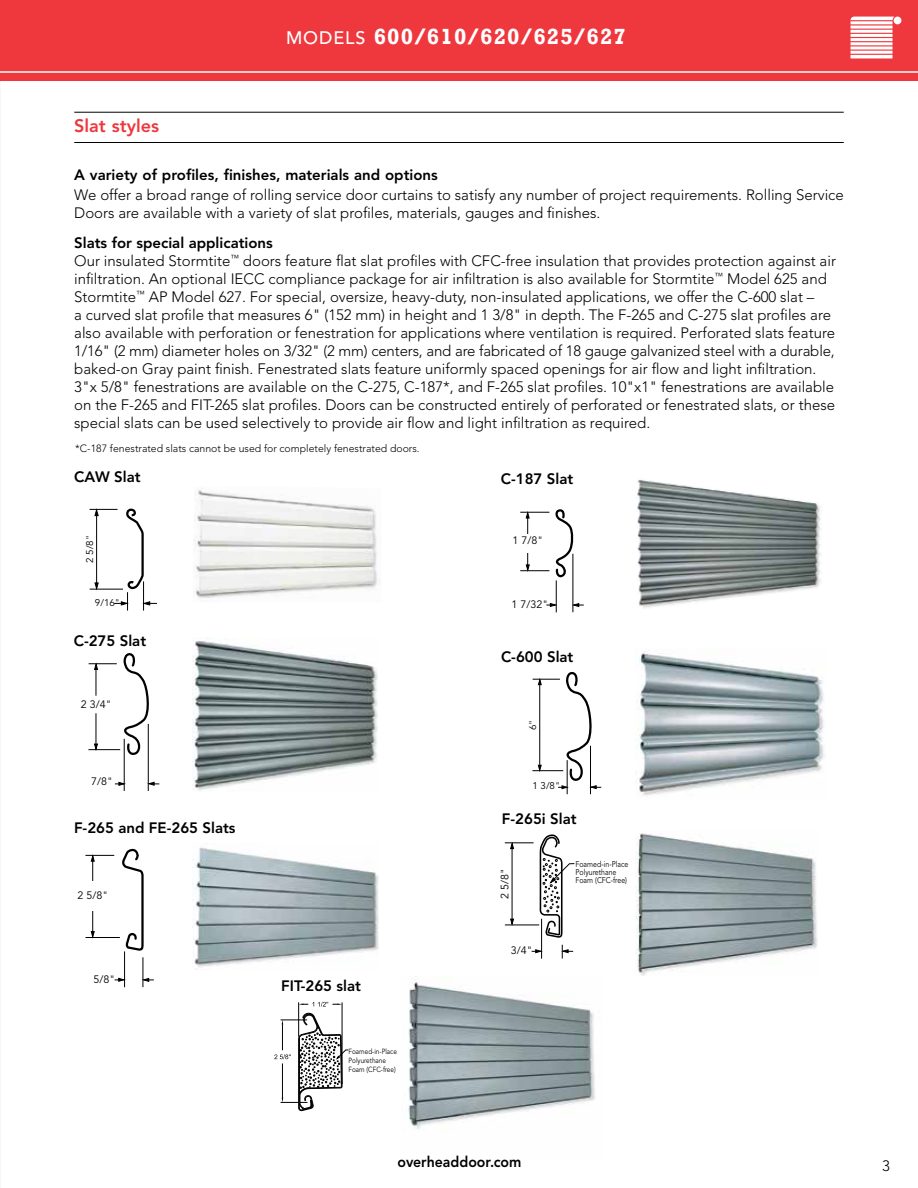
<style>
.page{position:relative;width:918px;height:1188px;background:#fff}
.page>*{position:absolute;margin:0;border:0;box-sizing:border-box;transform-origin:0 0}
.t1{font:700 22.5px "Rockwell";letter-spacing:.05em;color:#fff}
.t2{font:800 18px "Avenir LT Std";color:#ef373e}
.t3{font:300 15px/18px "Avenir LT Std";color:#000}
.t4{font:800 15px "Avenir LT Std";color:#000}
.t5{font:800 15px "Avenir LT Std";color:#000;scale:.94 1}
.t6{font:10.8px "Avenir LT Std";color:#000}
.t7{font:10.65px "Avenir LT Std";color:#000}
.t8{font:300 10.5px "Avenir LT Std";color:#000}
.t9{font:9.75px "Avenir LT Std";color:#000}
.t10{font:9.15px/11.1px "Avenir LT Std";color:#000;text-align:center}
.t11{font:8.25px/8.2px "Avenir LT Std";color:#000;scale:.85 1}
.t12{font:7.5px/9px "Avenir LT Std";color:#000;scale:.86 1}
.s1{font-family:"Avenir LT Std";font-weight:500;font-size:18px}
.s2{font-weight:800}
</style>
<div class="page">
<img style="left:408px;top:976px;width:187px;height:153px">
<div style="left:0;top:0;width:918px;height:81px;background:#ef373e"></div>
<svg style="left:851px;top:17px;width:43px;height:41px;background:#fac6c8"></svg>
<div style="left:894px;top:17px;width:7px;height:7px;background:#fff;border-radius:50%"></div>
<hr style="left:74px;top:112px;width:770px;height:1px;background:#000">
<hr style="left:74px;top:142px;width:770px;height:1px;background:#000">
<img style="left:193px;top:641px;width:184px;height:150px">
<hr style="left:148px;top:724px;width:1px;height:66px;background:#000">
<hr style="left:124px;top:739px;width:1px;height:51px;background:#000">
<svg style="left:148px;top:782px;width:11px;height:4px"></svg>
<svg style="left:89px;top:653px;width:60px;height:103px"></svg>
<svg style="left:115px;top:782px;width:10px;height:4px"></svg>
<div style="left:81px;top:696px;width:31px;height:17px;background:#fff"></div>
<img style="left:192px;top:847px;width:186px;height:122px">
<svg style="left:86px;top:849px;width:67px;height:138px"></svg>
<div style="left:73px;top:881px;width:35px;height:30px;background:#fff"></div>
<img style="left:194px;top:490px;width:183px;height:108px">
<svg style="left:90px;top:509px;width:67px;height:101px"></svg>
<img style="left:637px;top:650px;width:188px;height:146px">
<hr style="left:590px;top:746px;width:1px;height:48px;background:#000">
<hr style="left:567px;top:761px;width:1px;height:33px;background:#000">
<svg style="left:533px;top:672px;width:68px;height:117px"></svg>
<img style="left:636px;top:833px;width:181px;height:143px">
<hr style="left:541px;top:919px;width:1px;height:39px;background:#000">
<hr style="left:505px;top:925px;width:34px;height:1px;background:#000">
<hr style="left:512px;top:846px;width:1px;height:76px;background:#000">
<svg style="left:505px;top:843px;width:28px;height:6px"></svg>
<svg style="left:510px;top:919px;width:4px;height:6px"></svg>
<svg style="left:532px;top:949px;width:9px;height:4px"></svg>
<svg style="left:562px;top:945px;width:11px;height:13px"></svg>
<svg style="left:539px;top:834px;width:35px;height:105px"></svg>
<hr style="left:0;top:71px;width:918px;height:2px;background:#fff">
<img style="left:636px;top:480px;width:186px;height:128px">
<hr style="left:573px;top:554px;width:1px;height:58px;background:#000">
<hr style="left:556px;top:581px;width:1px;height:31px;background:#000">
<svg style="left:573px;top:603px;width:10px;height:4px"></svg>
<svg style="left:521px;top:509px;width:53px;height:69px"></svg>
<svg style="left:547px;top:603px;width:9px;height:4px"></svg>
<div style="left:515px;top:534px;width:18px;height:19px;background:#fff"></div>
<svg style="left:274px;top:1002px;width:74px;height:109px"></svg>
<h1 class="t1" style="left:286px;top:23px;width:342px"><span class="s1">MODELS</span> 600/610/620/625/627</h1>
<p class="t2" style="left:74px;top:115px;width:86px">Slat styles</p>
<p class="t4" style="left:74px;top:165px;width:365px">A variety of profiles, finishes, materials and options</p>
<p class="t3" style="left:74px;top:186px;width:771px">We offer a broad range of rolling service door curtains to satisfy any number of project requirements. Rolling Service<br>Doors are available with a variety of slat profiles, materials, gauges and finishes.</p>
<p class="t3" style="left:74px;top:234px;width:763px"><span class="s2">Slats for special applications<br></span>Our insulated Stormtite<sup>™</sup> doors feature flat slat profiles with CFC-free insulation that provides protection against air infiltration. An optional IECC compliance package for air infiltration is also available for Stormtite<sup>™</sup> Model 625 and Stormtite<sup>™</sup> AP Model 627. For special, oversize, heavy-duty, non-insulated applications, we offer the C-600 slat –<br>a curved slat profile that measures 6" (152 mm) in height and 1 3/8" in depth. The F-265 and C-275 slat profiles are also available with perforation or fenestration for applications where ventilation is required. Perforated slats feature 1/16" (2 mm) diameter holes on 3/32" (2 mm) centers, and are fabricated of 18 gauge galvanized steel with a durable, baked-on Gray paint finish. Fenestrated slats feature uniformly spaced openings for air flow and light infiltration.<br>3"x 5/8" fenestrations are available on the C-275, C-187*, and F-265 slat profiles. 10"x1" fenestrations are available on the F-265 and FIT-265 slat profiles. Doors can be constructed entirely of perforated or fenestrated slats, or these special slats can be used selectively to provide air flow and light infiltration as required.</p>
<p class="t8" style="left:75px;top:442px;width:346px">*C-187 fenestrated slats cannot be used for completely fenestrated doors.</p>
<p class="t4" style="left:74px;top:468px;width:68px">CAW Slat</p>
<p class="t9" style="left:84px;top:563px;width:29px;rotate:-90deg">2 5/8"</p>
<p class="t9" style="left:95px;top:597px;width:26px">9/16"</p>
<p class="t4" style="left:74px;top:632px;width:74px">C-275 Slat</p>
<p class="t7" style="left:81px;top:699px;width:32px">2 3/4"</p>
<p class="t7" style="left:91px;top:775px;width:23px">7/8"</p>
<p class="t4" style="left:74px;top:819px;width:163px">F-265 and FE-265 Slats</p>
<p class="t10" style="left:114px;top:821px;width:47px">C275 SLAT</p>
<p class="t7" style="left:78px;top:889px;width:32px">2 5/8"</p>
<p class="t7" style="left:94px;top:973px;width:23px">5/8"</p>
<p class="t4" style="left:281px;top:977px;width:81px">FIT-265 slat</p>
<p class="t12" style="left:349px;top:1047px;width:58px">Foamed-in-Place<br>Polyurethane<br>Foam (CFC-free)</p>
<p class="t4" style="left:501px;top:470px;width:74px">C-187 Slat</p>
<p class="t7" style="left:513px;top:534px;width:32px">1 7/8"</p>
<p class="t7" style="left:512px;top:598px;width:38px">1 7/32"</p>
<p class="t10" style="left:539px;top:645px;width:47px">C187 SLAT r0003xxx</p>
<p class="t4" style="left:501px;top:648px;width:74px">C-600 Slat</p>
<p class="t9" style="left:527px;top:730px;width:12px;rotate:-90deg">6"</p>
<p class="t9" style="left:532px;top:780px;width:29px">1 3/8"</p>
<p class="t4" style="left:502px;top:810px;width:76px">F-265i Slat</p>
<p class="t6" style="left:499px;top:899px;width:32px;rotate:-90deg">2 5/8"</p>
<p class="t6" style="left:511px;top:944px;width:23px">3/4"</p>
<p class="t11" style="left:576px;top:860px;width:64px">Foamed-in-Place<br>Polyurethane<br>Foam (CFC-free)</p>
<p class="t5" style="left:398px;top:1153px;width:133px">overheaddoor.com</p>
<p class="t3" style="left:882px;top:1157px;width:9px">3</p>
</div>
